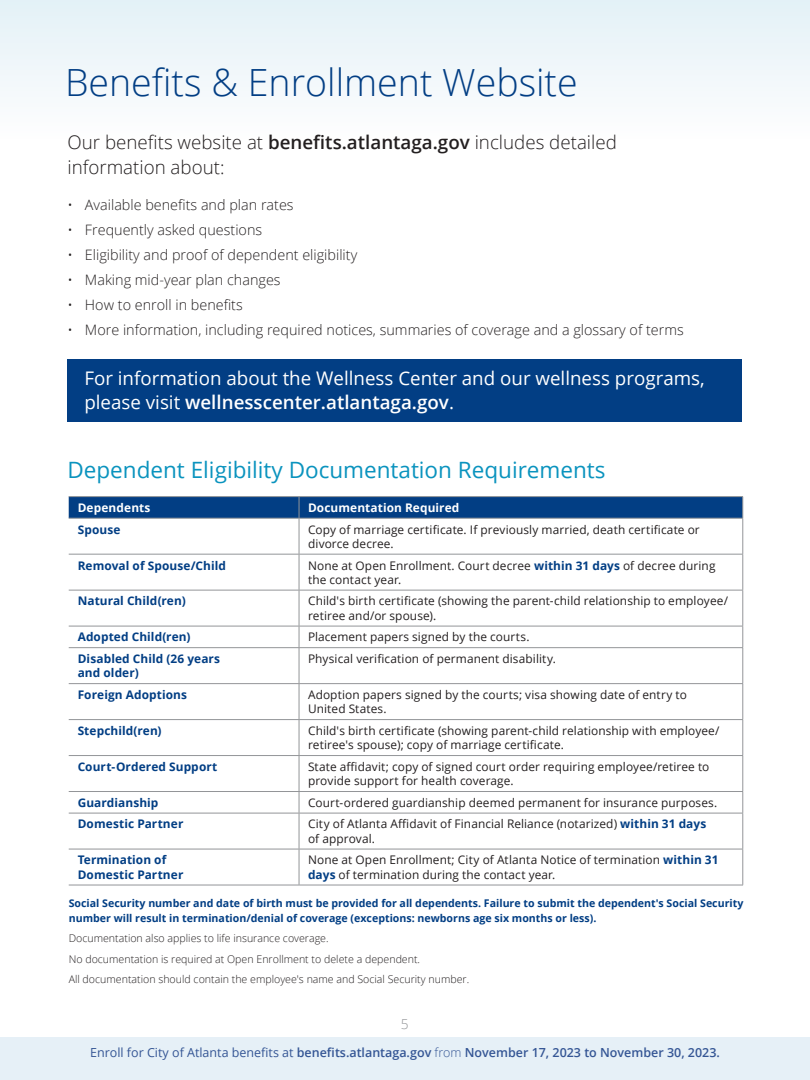
<style>
.page{position:relative;width:810px;height:1080px;background:#fff}
.page>*{position:absolute;margin:0;border:0;box-sizing:border-box;transform-origin:0 0}
.t1{font:300 37.5px "Open Sans";color:#023e84}
.t2{font:22.5px "Open Sans";color:#0a93be}
.t3{font:18.75px/23.8px "Open Sans";color:#fff}
.t4{font:300 18.75px/25px "Open Sans";color:#231f20}
.t5{font:300 14.38px "Open Sans";color:#231f20}
.t6{font:300 13.75px "Open Sans";color:#939598}
.t7{font:600 12.5px "Open Sans";color:#355695}
.t8{font:11.88px/14.4px "Open Sans";letter-spacing:.01em;color:#231f20}
.t9{font:700 11.88px/14.4px "Open Sans";letter-spacing:.01em;color:#023e84}
.t10{font:700 11.88px "Open Sans";letter-spacing:.01em;color:#fff}
.t11{font:700 10.62px/15px "Open Sans";color:#023e84}
.t12{font:300 10.62px/20.6px "Open Sans";color:#231f20}
.s1{font-weight:600}
.s2{font-weight:700;color:#023e84}
.s3{font-weight:400}
.s4{font-weight:300}
</style>
<div class="page">
<div style="left:0;top:0;width:810px;height:139px;background:linear-gradient(to right,#f0f7fa,#f0f7fa)"></div>
<div style="left:68px;top:359px;width:674px;height:63px;background:#023e84"></div>
<hr style="left:69px;top:496px;width:230px;height:1px;background:#939598">
<hr style="left:299px;top:496px;width:444px;height:1px;background:#939598">
<svg style="left:69px;top:497px;width:674px;height:21px;background:#053f84"></svg>
<hr style="left:69px;top:518px;width:230px;height:1px;background:#939598">
<hr style="left:299px;top:518px;width:444px;height:1px;background:#939598">
<hr style="left:299px;top:519px;width:1px;height:35px;background:#939598">
<hr style="left:742px;top:519px;width:1px;height:35px;background:#939598">
<hr style="left:69px;top:554px;width:230px;height:1px;background:#939598">
<hr style="left:299px;top:554px;width:444px;height:1px;background:#939598">
<hr style="left:299px;top:554px;width:1px;height:36px;background:#939598">
<hr style="left:742px;top:554px;width:1px;height:36px;background:#939598">
<hr style="left:69px;top:590px;width:230px;height:1px;background:#939598">
<hr style="left:299px;top:590px;width:444px;height:1px;background:#939598">
<hr style="left:299px;top:590px;width:1px;height:36px;background:#939598">
<hr style="left:742px;top:590px;width:1px;height:36px;background:#939598">
<hr style="left:69px;top:626px;width:230px;height:1px;background:#939598">
<hr style="left:299px;top:626px;width:444px;height:1px;background:#939598">
<svg style="left:299px;top:626px;width:1px;height:21px"></svg>
<svg style="left:742px;top:626px;width:1px;height:21px"></svg>
<hr style="left:69px;top:647px;width:230px;height:1px;background:#939598">
<hr style="left:299px;top:647px;width:444px;height:1px;background:#939598">
<hr style="left:299px;top:648px;width:1px;height:35px;background:#939598">
<hr style="left:742px;top:648px;width:1px;height:35px;background:#939598">
<hr style="left:69px;top:683px;width:230px;height:1px;background:#939598">
<hr style="left:299px;top:683px;width:444px;height:1px;background:#939598">
<hr style="left:299px;top:684px;width:1px;height:35px;background:#939598">
<hr style="left:742px;top:684px;width:1px;height:35px;background:#939598">
<hr style="left:69px;top:719px;width:230px;height:1px;background:#939598">
<hr style="left:299px;top:719px;width:444px;height:1px;background:#939598">
<hr style="left:299px;top:720px;width:1px;height:35px;background:#939598">
<hr style="left:742px;top:720px;width:1px;height:35px;background:#939598">
<hr style="left:69px;top:755px;width:230px;height:1px;background:#939598">
<hr style="left:299px;top:755px;width:444px;height:1px;background:#939598">
<hr style="left:299px;top:756px;width:1px;height:35px;background:#939598">
<hr style="left:742px;top:756px;width:1px;height:35px;background:#939598">
<hr style="left:69px;top:791px;width:230px;height:1px;background:#939598">
<hr style="left:299px;top:791px;width:444px;height:1px;background:#939598">
<svg style="left:299px;top:792px;width:1px;height:21px"></svg>
<svg style="left:742px;top:792px;width:1px;height:21px"></svg>
<hr style="left:69px;top:813px;width:230px;height:1px;background:#939598">
<hr style="left:299px;top:813px;width:444px;height:1px;background:#939598">
<hr style="left:299px;top:813px;width:1px;height:36px;background:#939598">
<hr style="left:742px;top:813px;width:1px;height:36px;background:#939598">
<hr style="left:69px;top:849px;width:230px;height:1px;background:#939598">
<hr style="left:299px;top:849px;width:444px;height:1px;background:#939598">
<hr style="left:299px;top:849px;width:1px;height:36px;background:#939598">
<hr style="left:742px;top:849px;width:1px;height:36px;background:#939598">
<hr style="left:69px;top:885px;width:230px;height:1px;background:#939598">
<hr style="left:299px;top:885px;width:444px;height:1px;background:#939598">
<div style="left:0;top:1038px;width:810px;height:42px;background:#e6f0f7"></div>
<h1 class="t1" style="left:65px;top:57px;width:514px">Benefits &amp; Enrollment Website</h1>
<h3 class="t4" style="left:67px;top:130px;width:551px">Our benefits website at <span class="s1">benefits.atlantaga.gov</span> includes detailed information about:</h3>
<p class="t5" style="left:68px;top:194px;width:228px">• Available benefits and plan rates</p>
<p class="t5" style="left:68px;top:220px;width:196px">• Frequently asked questions</p>
<p class="t5" style="left:68px;top:245px;width:291px">• Eligibility and proof of dependent eligibility</p>
<p class="t5" style="left:68px;top:270px;width:215px">• Making mid-year plan changes</p>
<p class="t5" style="left:68px;top:295px;width:177px">• How to enroll in benefits</p>
<p class="t5" style="left:68px;top:320px;width:618px">• More information, including required notices, summaries of coverage and a glossary of terms</p>
<h3 class="t3" style="left:84px;top:366px;width:622px">For information about the Wellness Center and our wellness programs, please visit <span class="s1">wellnesscenter.atlantaga.gov</span>.</h3>
<h2 class="t2" style="left:68px;top:454px;width:540px">Dependent Eligibility Documentation Requirements</h2>
<p class="t10" style="left:78px;top:499px;width:74px">Dependents</p>
<p class="t10" style="left:308px;top:499px;width:153px">Documentation Required</p>
<p class="t9" style="left:78px;top:522px;width:44px">Spouse</p>
<p class="t8" style="left:308px;top:522px;width:393px">Copy of marriage certificate. If previously married, death certificate or divorce decree.</p>
<p class="t9" style="left:78px;top:558px;width:150px">Removal of Spouse/Child</p>
<p class="t8" style="left:308px;top:558px;width:409px">None at Open Enrollment. Court decree <span class="s2">within 31 days</span> of decree during the contact year.</p>
<p class="t9" style="left:78px;top:594px;width:109px">Natural Child(ren)</p>
<p class="t8" style="left:308px;top:594px;width:422px">Child's birth certificate (showing the parent-child relationship to employee/ retiree and/or spouse).</p>
<p class="t9" style="left:78px;top:630px;width:114px">Adopted Child(ren)</p>
<p class="t8" style="left:308px;top:630px;width:223px">Placement papers signed by the courts.</p>
<p class="t9" style="left:78px;top:651px;width:144px">Disabled Child (26 years and older)</p>
<p class="t8" style="left:308px;top:651px;width:249px">Physical verification of permanent disability.</p>
<p class="t9" style="left:78px;top:687px;width:111px">Foreign Adoptions</p>
<p class="t8" style="left:308px;top:687px;width:381px">Adoption papers signed by the courts; visa showing date of entry to<br>United States.</p>
<p class="t9" style="left:78px;top:723px;width:85px">Stepchild(ren)</p>
<p class="t8" style="left:308px;top:723px;width:413px">Child's birth certificate (showing parent-child relationship with employee/ retiree's spouse); copy of marriage certificate.</p>
<p class="t9" style="left:78px;top:759px;width:141px">Court-Ordered Support</p>
<p class="t8" style="left:308px;top:759px;width:403px">State affidavit; copy of signed court order requiring employee/retiree to provide support for health coverage.</p>
<p class="t9" style="left:78px;top:795px;width:82px">Guardianship</p>
<p class="t8" style="left:308px;top:795px;width:411px">Court-ordered guardianship deemed permanent for insurance purposes.</p>
<p class="t9" style="left:78px;top:817px;width:107px">Domestic Partner</p>
<p class="t8" style="left:308px;top:817px;width:400px">City of Atlanta Affidavit of Financial Reliance (notarized) <span class="s2">within 31 days </span>of approval.</p>
<p class="t9" style="left:78px;top:853px;width:107px">Termination of<br>Domestic Partner</p>
<p class="t8" style="left:308px;top:853px;width:412px">None at Open Enrollment; City of Atlanta Notice of termination <span class="s2">within 31 days</span> of termination during the contact year.</p>
<p class="t11" style="left:69px;top:895px;width:676px">Social Security number and date of birth must be provided for all dependents. Failure to submit the dependent's Social Security number will result in termination/denial of coverage (exceptions: newborns age six months or less).</p>
<p class="t12" style="left:69px;top:928px;width:400px">Documentation also applies to life insurance coverage.<br>No documentation is required at Open Enrollment to delete a dependent.<br>All documentation should contain the employee's name and Social Security number.</p>
<p class="t6" style="left:401px;top:1014px;width:9px">5</p>
<p class="t7" style="left:90px;top:1044px;width:631px"><span class="s3">Enroll for City of Atlanta benefits at</span> benefits.atlantaga.gov <span class="s4">from</span> November 17, 2023 to November 30, 2023.</p>
</div>
